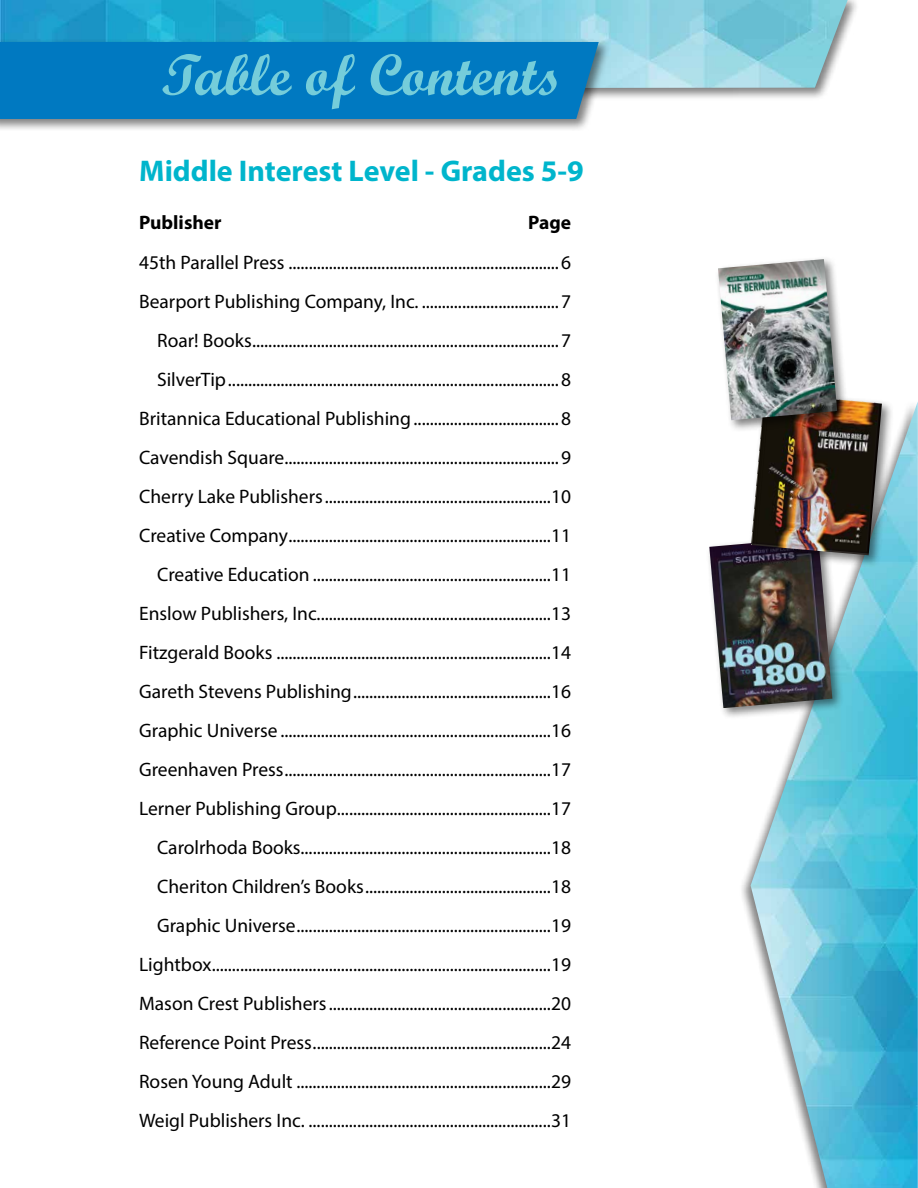
<style>
.page{position:relative;width:918px;height:1188px;background:#fff}
.page>*{position:absolute;margin:0;border:0;box-sizing:border-box;transform-origin:0 0}
.t1{font:58.5px "Script MT Bold";color:#75cdda}
.t2{font:700 30px "Myriad Pro";color:#00b5cc}
.t3{font:19.5px/39px "Myriad Pro";color:#000;text-align:right}
.t4{font:700 19.5px "Myriad Pro";color:#000}
</style>
<div class="page">
<div style="left:0;top:0;width:860px;height:101px;background:#000;opacity:.5"></div>
<img style="left:0;top:0;width:848px;height:89px">
<div style="left:0;top:38px;width:611px;height:94px;background:#000;opacity:.5"></div>
<div style="left:0;top:42px;width:599px;height:77px;background:#0079c1"></div>
<img style="left:751px;top:402px;width:167px;height:786px">
<div style="left:706px;top:534px;width:139px;height:187px;background:#000;opacity:.5"></div>
<img style="left:709px;top:537px;width:123px;height:171px">
<div style="left:748px;top:390px;width:146px;height:178px;background:#000;opacity:.5"></div>
<img style="left:751px;top:393px;width:131px;height:162px">
<div style="left:715px;top:256px;width:134px;height:176px;background:#000;opacity:.5"></div>
<img style="left:718px;top:259px;width:119px;height:161px">
<h1 class="t1" style="left:161px;top:39px;width:402px">Table of Contents</h1>
<h2 class="t2" style="left:139px;top:151px;width:446px">Middle Interest Level - Grades 5-9</h2>
<p class="t4" style="left:139px;top:209px;width:84px">Publisher</p>
<p class="t4" style="left:528px;top:209px;width:44px">Page</p>
<p class="t3" style="left:139px;top:243px;width:434px">45th Parallel Press ...................................................................6<br>Bearport Publishing Company, Inc. ..................................7<br>Roar! Books............................................................................7<br>SilverTip..................................................................................8<br>Britannica Educational Publishing....................................8<br>Cavendish Square....................................................................9<br>Cherry Lake Publishers........................................................10<br>Creative Company.................................................................11<br>Creative Education ...........................................................11<br>Enslow Publishers, Inc..........................................................13<br>Fitzgerald Books ....................................................................14<br>Gareth Stevens Publishing.................................................16<br>Graphic Universe ...................................................................16<br>Greenhaven Press..................................................................17<br>Lerner Publishing Group.....................................................17<br>Carolrhoda Books..............................................................18<br>Cheriton Children’s Books..............................................18<br>Graphic Universe...............................................................19<br>Lightbox....................................................................................19<br>Mason Crest Publishers.......................................................20<br>Reference Point Press...........................................................24<br>Rosen Young Adult ...............................................................29<br>Weigl Publishers Inc. ............................................................31</p>
</div>
